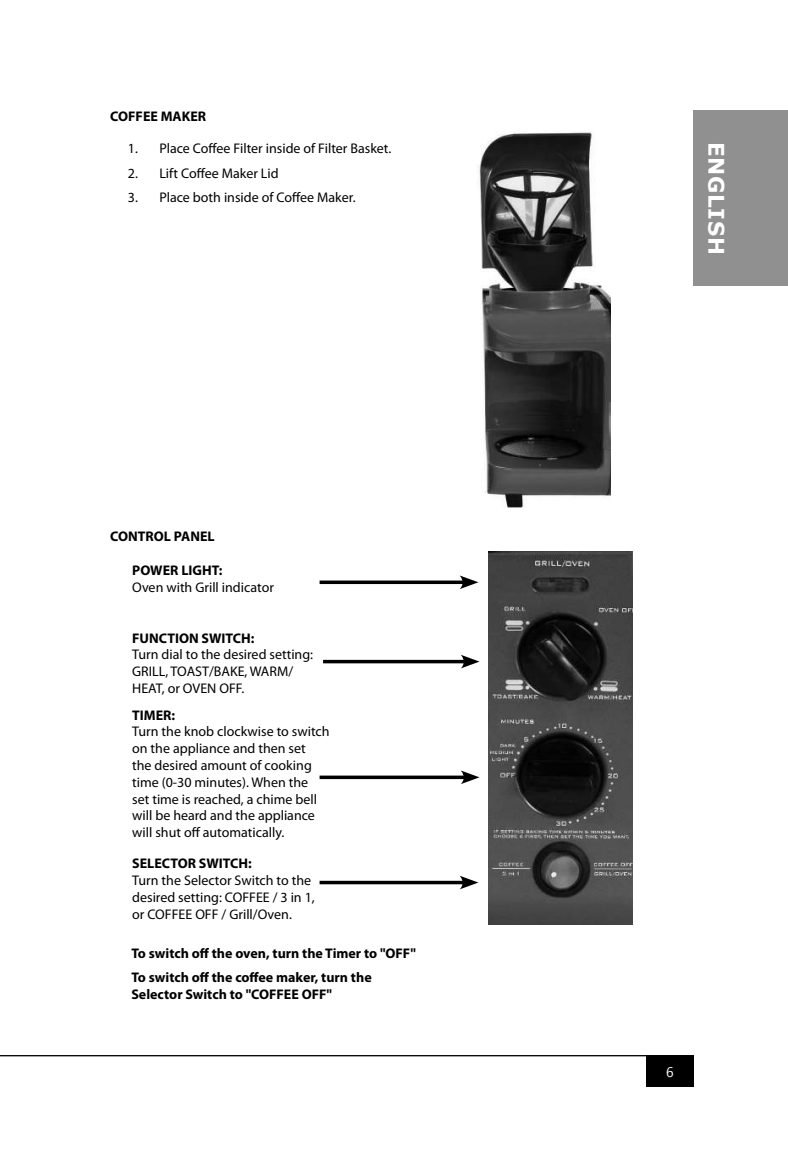
<style>
.page{position:relative;width:788px;height:1166px;background:#fff}
.page>*{position:absolute;margin:0;border:0;box-sizing:border-box;transform-origin:0 0}
.t1{font:700 21.35px "Verdana";letter-spacing:.03em;color:#fff}
.t2{font:14px/16.8px "Myriad Pro";color:#000}
.t3{font:700 14px/24.7px "Myriad Pro";color:#000}
.t4{font:14px "Segoe UI";color:#fff}
</style>
<div class="page">
<div style="left:693px;top:110px;width:95px;height:176px;background:#909090"></div>
<hr style="left:0;top:1055px;width:693px;height:1px;background:#000">
<div style="left:646px;top:1055px;width:47px;height:32px;background:#000"></div>
<svg style="left:319px;top:775px;width:141px;height:4px"></svg>
<svg style="left:460px;top:770px;width:19px;height:14px"></svg>
<hr style="left:323px;top:660px;width:144px;height:3px;background:#000">
<svg style="left:460px;top:655px;width:19px;height:13px"></svg>
<svg style="left:319px;top:580px;width:140px;height:4px"></svg>
<svg style="left:459px;top:575px;width:19px;height:14px"></svg>
<svg style="left:319px;top:880px;width:140px;height:4px"></svg>
<svg style="left:459px;top:876px;width:19px;height:13px"></svg>
<img style="left:488px;top:551px;width:144px;height:374px">
<img style="left:479px;top:131px;width:131px;height:377px">
<p class="t3" style="left:110px;top:104px;width:97px">COFFEE MAKER</p>
<p class="t2" style="left:128px;top:140px;width:265px">1. Place Coffee Filter inside of Filter Basket.</p>
<p class="t2" style="left:128px;top:165px;width:152px">2. Lift Coffee Maker Lid</p>
<p class="t2" style="left:128px;top:190px;width:229px">3. Place both inside of Coffee Maker.</p>
<p class="t3" style="left:110px;top:524px;width:106px">CONTROL PANEL</p>
<p class="t3" style="left:132px;top:558px;width:92px">POWER LIGHT:</p>
<p class="t2" style="left:132px;top:579px;width:143px">Oven with Grill indicator</p>
<p class="t3" style="left:132px;top:626px;width:124px">FUNCTION SWITCH:</p>
<p class="t2" style="left:132px;top:646px;width:182px">Turn dial to the desired setting:<br>GRILL, TOAST/BAKE, WARM/<br>HEAT, or OVEN OFF.</p>
<p class="t3" style="left:132px;top:703px;width:44px">TIMER:</p>
<p class="t2" style="left:132px;top:723px;width:199px">Turn the knob clockwise to switch on the appliance and then set<br>the desired amount of cooking time (0-30 minutes). When the<br>set time is reached, a chime bell will be heard and the appliance will shut off automatically.</p>
<p class="t3" style="left:132px;top:851px;width:121px">SELECTOR SWITCH:</p>
<p class="t2" style="left:132px;top:872px;width:184px">Turn the Selector Switch to the desired setting: COFFEE / 3 in 1, or COFFEE OFF / Grill/Oven.</p>
<p class="t3" style="left:131px;top:941px;width:286px">To switch off the oven, turn the Timer to "OFF"<br>To switch off the coffee maker, turn the</p>
<p class="t3" style="left:131px;top:982px;width:202px">Selector Switch to "COFFEE OFF"</p>
<h1 class="t1" style="left:725px;top:142px;width:114px;rotate:90deg">ENGLISH</h1>
<p class="t4" style="left:666px;top:1063px;width:9px">6</p>
</div>
